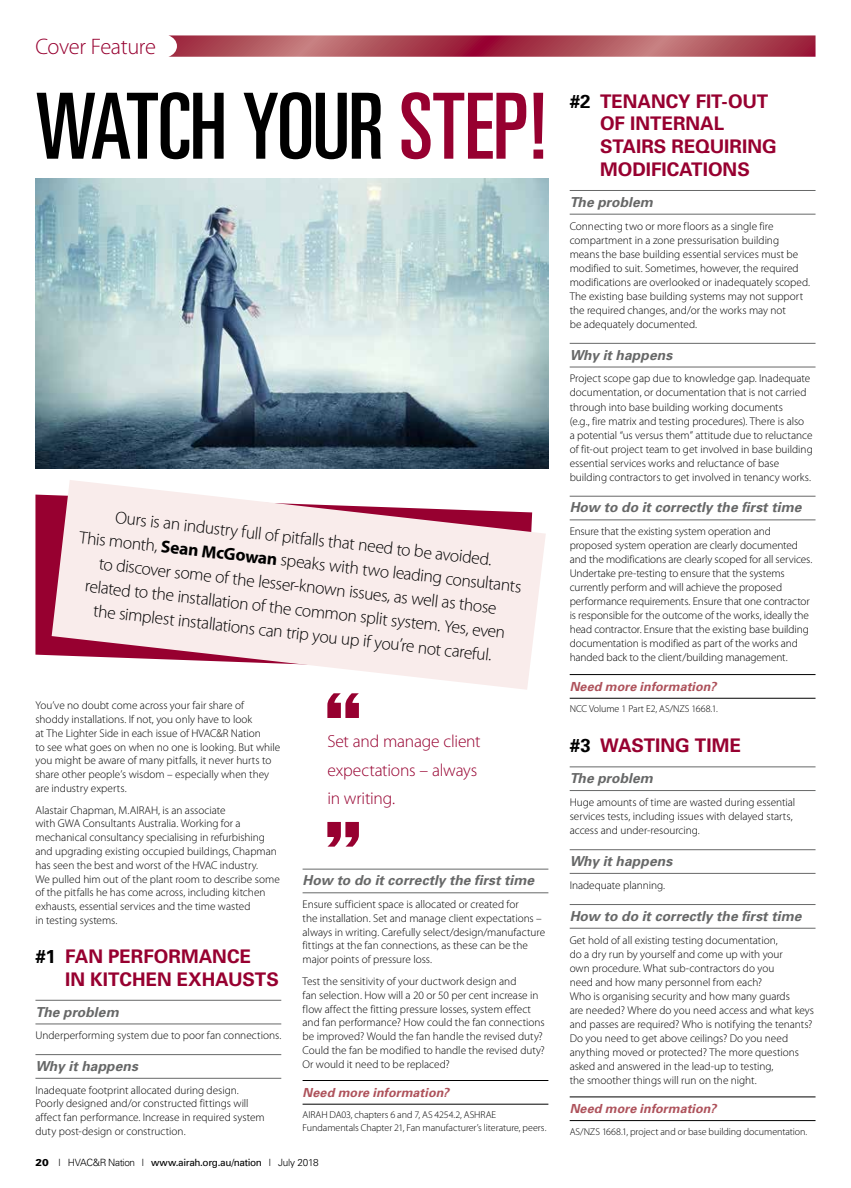
<style>
.page{position:relative;width:851px;height:1188px;background:#fff}
.page>*{position:absolute;margin:0;border:0;box-sizing:border-box;transform-origin:0 0}
.t1{font:ultra-condensed 91.25px "Univers";letter-spacing:-.01em;color:#000}
.t2{font:300 22.5px "Myriad Pro";letter-spacing:-.02em;color:#970030}
.t3{font:700 18.75px/22.8px "Univers";color:#970030}
.t4{font:300 17.5px/23.8px "Myriad Pro";color:#000;text-align:center}
.t5{font:300 17.5px/28.8px "Myriad Pro";letter-spacing:-.01em;color:#970030}
.t6{font:italic 700 13.75px "Univers";letter-spacing:.005em;color:#676868}
.t7{font:italic 700 12.5px "Univers";letter-spacing:.005em;color:#ae525b}
.t8{font:300 11.25px/14px "Myriad Pro";letter-spacing:-.005em;color:#000}
.t9{font:300 10px/12.5px "Myriad Pro";letter-spacing:-.005em;color:#000}
.t10{font:300 10px "Univers";letter-spacing:-.035em;color:#000}
.s1{color:#970030}
.s2{font-weight:700}
.s3{color:#000}
.s4{font-weight:900}
.s5{font-weight:400}
</style>
<div class="page">
<hr style="left:35px;top:999px;width:246px;height:1px;background:#676868">
<hr style="left:35px;top:1023px;width:246px;height:1px;background:#676868">
<hr style="left:35px;top:1053px;width:246px;height:1px;background:#676868">
<hr style="left:35px;top:1077px;width:246px;height:1px;background:#676868">
<img style="left:35px;top:178px;width:513px;height:290px">
<hr style="left:302px;top:868px;width:246px;height:1px;background:#676868">
<hr style="left:302px;top:892px;width:246px;height:1px;background:#676868">
<hr style="left:302px;top:1079px;width:246px;height:1px;background:#000">
<hr style="left:302px;top:1103px;width:246px;height:1px;background:#000">
<hr style="left:569px;top:190px;width:246px;height:1px;background:#676868">
<hr style="left:569px;top:214px;width:246px;height:1px;background:#676868">
<hr style="left:569px;top:343px;width:246px;height:1px;background:#676868">
<hr style="left:569px;top:366px;width:246px;height:1px;background:#676868">
<hr style="left:569px;top:495px;width:246px;height:1px;background:#676868">
<hr style="left:569px;top:519px;width:246px;height:1px;background:#676868">
<hr style="left:569px;top:674px;width:246px;height:1px;background:#000">
<hr style="left:569px;top:697px;width:246px;height:1px;background:#000">
<hr style="left:569px;top:766px;width:246px;height:1px;background:#676868">
<hr style="left:569px;top:790px;width:246px;height:1px;background:#676868">
<hr style="left:569px;top:849px;width:246px;height:1px;background:#676868">
<hr style="left:569px;top:872px;width:246px;height:1px;background:#676868">
<hr style="left:569px;top:903px;width:246px;height:1px;background:#676868">
<hr style="left:569px;top:927px;width:246px;height:1px;background:#676868">
<hr style="left:569px;top:1096px;width:246px;height:1px;background:#000">
<hr style="left:569px;top:1119px;width:246px;height:1px;background:#000">
<svg style="left:168px;top:35px;width:647px;height:22px;background:#b0525f"></svg>
<svg style="left:35px;top:494px;width:17px;height:162px;background:#9b0937"></svg>
<svg style="left:52px;top:480px;width:493px;height:209px;fill:#f9eceb"></svg>
<svg style="left:327px;top:693px;width:32px;height:24px"></svg>
<svg style="left:327px;top:821px;width:32px;height:25px"></svg>
<h2 class="t2" style="left:35px;top:34px;width:122px">Cover Feature</h2>
<h1 class="t1" style="left:35px;top:74px;width:514px">WATCH YOUR <span class="s1">STEP!</span></h1>
<p class="t4" style="left:83px;top:503px;width:446px;rotate:6deg">Ours is an industry full of pitfalls that need to be avoided.<br>This month, <span class="s2">Sean McGowan</span> speaks with two leading consultants to discover some of the lesser-known issues, as well as those related to the installation of the common split system. Yes, even the simplest installations can trip you up if you’re not careful.</p>
<p class="t8" style="left:35px;top:698px;width:246px">You’ve no doubt come across your fair share of<br>shoddy installations. If not, you only have to look<br>at The Lighter Side in each issue of HVAC&amp;R Nation<br>to see what goes on when no one is looking. But while you might be aware of many pitfalls, it never hurts to share other people’s wisdom – especially when they are industry experts.</p>
<p class="t8" style="left:35px;top:803px;width:246px">Alastair Chapman, M.AIRAH, is an associate<br>with GWA Consultants Australia. Working for a mechanical consultancy specialising in refurbishing and upgrading existing occupied buildings, Chapman has seen the best and worst of the HVAC industry.<br>We pulled him out of the plant room to describe some of the pitfalls he has come across, including kitchen exhausts, essential services and the time wasted<br>in testing systems.</p>
<h3 class="t3" style="left:65px;top:944px;width:215px;text-indent:-30px"><span class="s3">#1</span> FAN PERFORMANCE<br>IN KITCHEN EXHAUSTS</h3>
<p class="t6" style="left:35px;top:1002px;width:85px">The problem</p>
<p class="t8" style="left:35px;top:1028px;width:247px">Underperforming system due to poor fan connections.</p>
<p class="t6" style="left:35px;top:1056px;width:104px">Why it happens</p>
<p class="t8" style="left:35px;top:1082px;width:231px">Inadequate footprint allocated during design.<br>Poorly designed and/or constructed fittings will affect fan performance. Increase in required system duty post-design or construction.</p>
<h3 class="t5" style="left:327px;top:726px;width:155px">Set and manage client expectations – always in writing.</h3>
<p class="t6" style="left:302px;top:871px;width:233px">How to do it correctly the first time</p>
<p class="t8" style="left:302px;top:897px;width:244px">Ensure sufficient space is allocated or created for<br>the installation. Set and manage client expectations – always in writing. Carefully select/design/manufacture fittings at the fan connections, as these can be the major points of pressure loss.</p>
<p class="t8" style="left:302px;top:974px;width:244px">Test the sensitivity of your ductwork design and<br>fan selection. How will a 20 or 50 per cent increase in flow affect the fitting pressure losses, system effect and fan performance? How could the fan connections be improved? Would the fan handle the revised duty?<br>Could the fan be modified to handle the revised duty?<br>Or would it need to be replaced?</p>
<p class="t7" style="left:302px;top:1083px;width:148px">Need more information?</p>
<p class="t9" style="left:302px;top:1108px;width:245px">AIRAH DA03, chapters 6 and 7, AS 4254.2, ASHRAE<br>Fundamentals Chapter 21, Fan manufacturer’s literature, peers.</p>
<p class="t10" style="left:35px;top:1155px;width:285px"><span class="s4">20</span> | HVAC&amp;R Nation | <span class="s5">www.airah.org.au/nation</span> | July 2018</p>
<h3 class="t3" style="left:600px;top:89px;width:178px;text-indent:-30px"><span class="s3">#2</span> TENANCY FIT-OUT<br>OF INTERNAL<br>STAIRS REQUIRING<br>MODIFICATIONS</h3>
<p class="t6" style="left:569px;top:193px;width:85px">The problem</p>
<p class="t8" style="left:569px;top:219px;width:242px">Connecting two or more floors as a single fire compartment in a zone pressurisation building means the base building essential services must be modified to suit. Sometimes, however, the required modifications are overlooked or inadequately scoped.<br>The existing base building systems may not support the required changes, and/or the works may not<br>be adequately documented.</p>
<p class="t6" style="left:569px;top:346px;width:104px">Why it happens</p>
<p class="t8" style="left:569px;top:372px;width:244px">Project scope gap due to knowledge gap. Inadequate documentation, or documentation that is not carried through into base building working documents<br>(e.g., fire matrix and testing procedures). There is also<br>a potential “us versus them” attitude due to reluctance of fit-out project team to get involved in base building essential services works and reluctance of base building contractors to get involved in tenancy works.</p>
<p class="t6" style="left:569px;top:498px;width:233px">How to do it correctly the first time</p>
<p class="t8" style="left:569px;top:524px;width:244px">Ensure that the existing system operation and proposed system operation are clearly documented and the modifications are clearly scoped for all services.<br>Undertake pre-testing to ensure that the systems currently perform and will achieve the proposed performance requirements. Ensure that one contractor is responsible for the outcome of the works, ideally the head contractor. Ensure that the existing base building documentation is modified as part of the works and handed back to the client/building management.</p>
<p class="t7" style="left:569px;top:678px;width:148px">Need more information?</p>
<p class="t9" style="left:569px;top:702px;width:149px">NCC Volume 1 Part E2, AS/NZS 1668.1.</p>
<h3 class="t3" style="left:569px;top:733px;width:173px"><span class="s3">#3</span> WASTING TIME</h3>
<p class="t6" style="left:569px;top:769px;width:85px">The problem</p>
<p class="t8" style="left:569px;top:795px;width:227px">Huge amounts of time are wasted during essential services tests, including issues with delayed starts, access and under-resourcing.</p>
<p class="t6" style="left:569px;top:852px;width:104px">Why it happens</p>
<p class="t8" style="left:569px;top:878px;width:97px">Inadequate planning.</p>
<p class="t6" style="left:569px;top:906px;width:233px">How to do it correctly the first time</p>
<p class="t8" style="left:569px;top:932px;width:246px">Get hold of all existing testing documentation,<br>do a dry run by yourself and come up with your<br>own procedure. What sub-contractors do you<br>need and how many personnel from each?<br>Who is organising security and how many guards<br>are needed? Where do you need access and what keys and passes are required? Who is notifying the tenants?<br>Do you need to get above ceilings? Do you need anything moved or protected? The more questions asked and answered in the lead-up to testing,<br>the smoother things will run on the night.</p>
<p class="t7" style="left:569px;top:1100px;width:148px">Need more information?</p>
<p class="t9" style="left:569px;top:1124px;width:239px">AS/NZS 1668.1, project and or base building documentation.</p>
</div>
